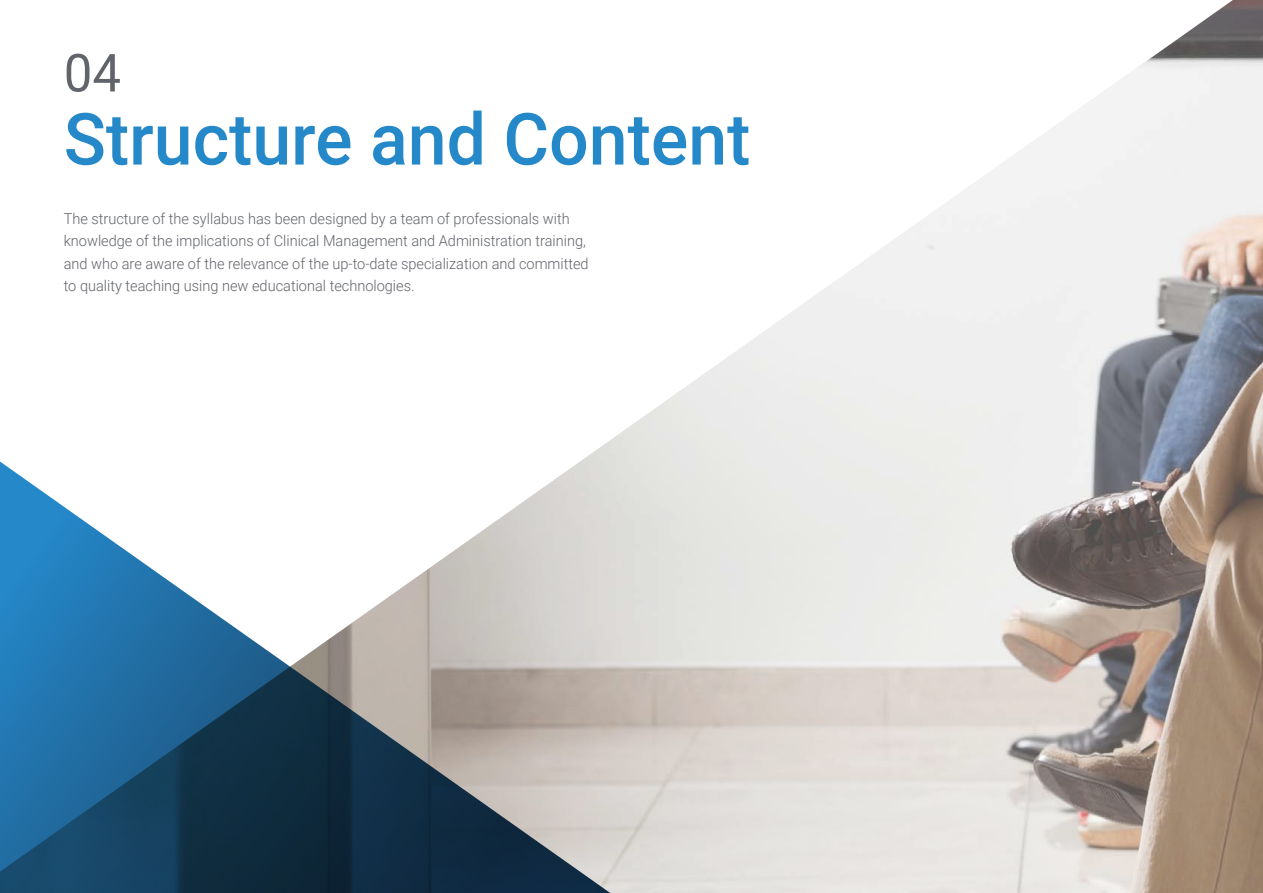
<style>
.page{position:relative;width:1263px;height:893px;background:#fff}
.page>*{position:absolute;margin:0;border:0;box-sizing:border-box;transform-origin:0 0}
.t1{font:500 72px "Roboto";color:#2488c9}
.t2{font:52.5px "Roboto";color:#61646a}
.t3{font:300 15px/22.5px "Roboto";color:#61646a}
</style>
<div class="page">
<img style="left:602px;top:0;width:661px;height:893px">
<svg style="left:0;top:446px;width:640px;height:447px"></svg>
<h2 class="t2" style="left:64px;top:36px;width:59px">04</h2>
<h1 class="t1" style="left:64px;top:89px;width:688px">Structure and Content</h1>
<p class="t3" style="left:64px;top:207px;width:526px">The structure of the syllabus has been designed by a team of professionals with knowledge of the implications of Clinical Management and Administration training, and who are aware of the relevance of the up-to-date specialization and committed to quality teaching using new educational technologies.</p>
</div>
